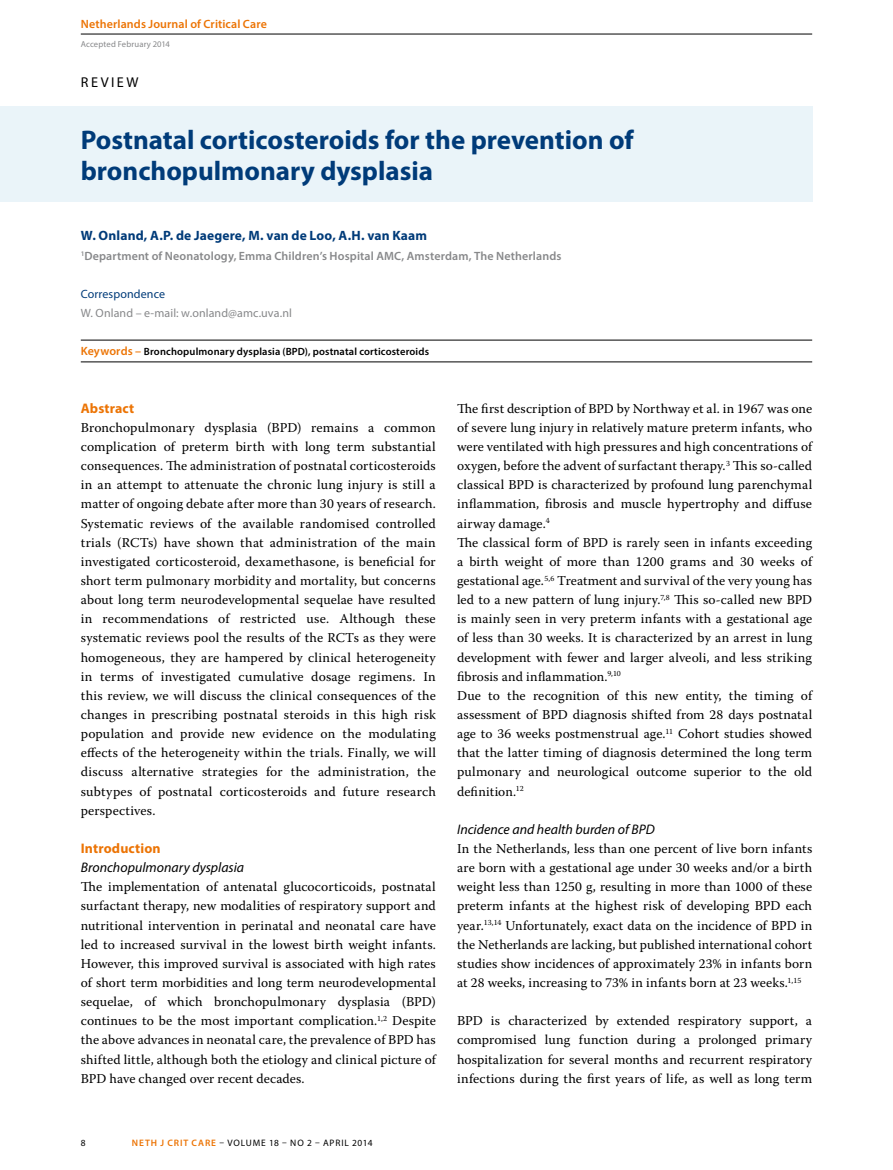
<style>
.page{position:relative;width:893px;height:1170px;background:#fff}
.page>*{position:absolute;margin:0;border:0;box-sizing:border-box;transform-origin:0 0}
.t1{font:700 27px/31.5px "Myriad Pro";color:#003b79}
.t2{font:14.25px "Myriad Pro";color:#000}
.t3{font:italic 13.8px/19.2px "Myriad Pro";color:#000}
.t4{font:700 13.8px "Myriad Pro";letter-spacing:.01em;color:#ec7405}
.t5{font:13.5px/19.2px "Warnock Pro";letter-spacing:.01em;color:#000;text-align:justify}
.t6{font:700 13.5px "Myriad Pro";letter-spacing:.01em;color:#003b79}
.t7{font:600 12px "Myriad Pro";letter-spacing:.01em;color:#87888a}
.t8{font:12px/19.2px "Myriad Pro";letter-spacing:.005em;color:#87888a}
.t9{font:600 12px "Myriad Pro";letter-spacing:.01em;color:#ec7405}
.t10{font:600 10.5px "Myriad Pro";letter-spacing:.015em;color:#000}
.t11{font:9.3px "Myriad Pro";letter-spacing:.085em;color:#000}
.t12{font:8.7px "Myriad Pro";letter-spacing:.005em;color:#87888a}
.s1{color:#003b79}
.s2{font-size:12px;color:#ec7405}
.s3{font-weight:700;font-style:normal;color:#ec7405}
.s4{font-weight:600;color:#ec7405}
</style>
<div class="page">
<hr style="left:81px;top:34px;width:731px;height:1px;background:#000">
<div style="left:0;top:106px;width:812px;height:96px;background:#eaf4f9"></div>
<hr style="left:81px;top:340px;width:731px;height:1px;background:#000">
<hr style="left:81px;top:361px;width:731px;height:1px;background:#000">
<p class="t9" style="left:81px;top:16px;width:188px">Netherlands Journal of Critical Care</p>
<p class="t12" style="left:81px;top:39px;width:91px">Accepted February 2014</p>
<p class="t2" style="left:81px;top:74px;width:10px">REVIE</p>
<p class="t2" style="left:126px;top:74px;width:14px">W</p>
<p class="t1" style="left:81px;top:123px;width:554px">Postnatal corticosteroids for the prevention of bronchopulmonary dysplasia</p>
<p class="t6" style="left:81px;top:227px;width:348px">W. Onland, A.P. de Jaegere, M. van de Loo, A.H. van Kaam</p>
<p class="t7" style="left:81px;top:248px;width:482px"><sup>1</sup>Department of Neonatology, Emma Children’s Hospital AMC, Amsterdam, The Netherlands</p>
<p class="t8" style="left:81px;top:284px;width:213px"><span class="s1">Correspondence<br></span>W. Onland – e-mail: w.onland@amc.uva.nl</p>
<p class="t10" style="left:81px;top:345px;width:350px"><span class="s2">Keywords –</span> Bronchopulmonary dysplasia (BPD), postnatal corticosteroids</p>
<p class="t4" style="left:81px;top:399px;width:55px">Abstract</p>
<p class="t5" style="left:81px;top:417px;width:357px">Bronchopulmonary dysplasia (BPD) remains a common complication of preterm birth with long term substantial consequences. The administration of postnatal corticosteroids in an attempt to attenuate the chronic lung injury is still a matter of ongoing debate after more than 30 years of research.<br>Systematic reviews of the available randomised controlled trials (RCTs) have shown that administration of the main investigated corticosteroid, dexamethasone, is beneficial for short term pulmonary morbidity and mortality, but concerns about long term neurodevelopmental sequelae have resulted in recommendations of restricted use. Although these systematic reviews pool the results of the RCTs as they were homogeneous, they are hampered by clinical heterogeneity in terms of investigated cumulative dosage regimens. In this review, we will discuss the clinical consequences of the changes in prescribing postnatal steroids in this high risk population and provide new evidence on the modulating effects of the heterogeneity within the trials. Finally, we will discuss alternative strategies for the administration, the subtypes of postnatal corticosteroids and future research perspectives.</p>
<p class="t3" style="left:81px;top:838px;width:165px"><span class="s3">Introduction<br></span>Bronchopulmonary dysplasia</p>
<p class="t5" style="left:81px;top:877px;width:357px">The implementation of antenatal glucocorticoids, postnatal surfactant therapy, new modalities of respiratory support and nutritional intervention in perinatal and neonatal care have led to increased survival in the lowest birth weight infants.<br>However, this improved survival is associated with high rates of short term morbidities and long term neurodevelopmental sequelae, of which bronchopulmonary dysplasia (BPD) continues to be the most important complication.<sup>1,2</sup> Despite the above advances in neonatal care, the prevalence of BPD has shifted little, although both the etiology and clinical picture of BPD have changed over recent decades.</p>
<p class="t5" style="left:457px;top:398px;width:357px;text-align:left">The first description of BPD by Northway et al. in 1967 was one of severe lung injury in relatively mature preterm infants, who were ventilated with high pressures and high concentrations of oxygen, before the advent of surfactant therapy.<sup>3</sup> This so-called classical BPD is characterized by profound lung parenchymal inflammation, fibrosis and muscle hypertrophy and diffuse airway damage.<sup>4<br></sup>The classical form of BPD is rarely seen in infants exceeding a birth weight of more than 1200 grams and 30 weeks of gestational age.<sup>5,6</sup> Treatment and survival of the very young has led to a new pattern of lung injury.<sup>7,8</sup> This so-called new BPD is mainly seen in very preterm infants with a gestational age of less than 30 weeks. It is characterized by an arrest in lung development with fewer and larger alveoli, and less striking fibrosis and inflammation.<sup>9,10<br></sup>Due to the recognition of this new entity, the timing of assessment of BPD diagnosis shifted from 28 days postnatal age to 36 weeks postmenstrual age.<sup>11</sup> Cohort studies showed that the latter timing of diagnosis determined the long term pulmonary and neurological outcome superior to the old definition.<sup>12</sup></p>
<p class="t3" style="left:457px;top:819px;width:199px">Incidence and health burden of BPD</p>
<p class="t5" style="left:457px;top:838px;width:357px">In the Netherlands, less than one percent of live born infants are born with a gestational age under 30 weeks and/or a birth weight less than 1250 g, resulting in more than 1000 of these preterm infants at the highest risk of developing BPD each year.<sup>13,14</sup> Unfortunately, exact data on the incidence of BPD in the Netherlands are lacking, but published international cohort studies show incidences of approximately 23% in infants born at 28 weeks, increasing to 73% in infants born at 23 weeks.<sup>1,15</sup></p>
<p class="t5" style="left:457px;top:1010px;width:357px">BPD is characterized by extended respiratory support, a compromised lung function during a prolonged primary hospitalization for several months and recurrent respiratory infections during the first years of life, as well as long term</p>
<p class="t11" style="left:81px;top:1136px;width:6px">8</p>
<p class="t11" style="left:132px;top:1136px;width:242px"><span class="s4">Neth j crit care</span> – volume 18 – no 2 – april 2014</p>
</div>
